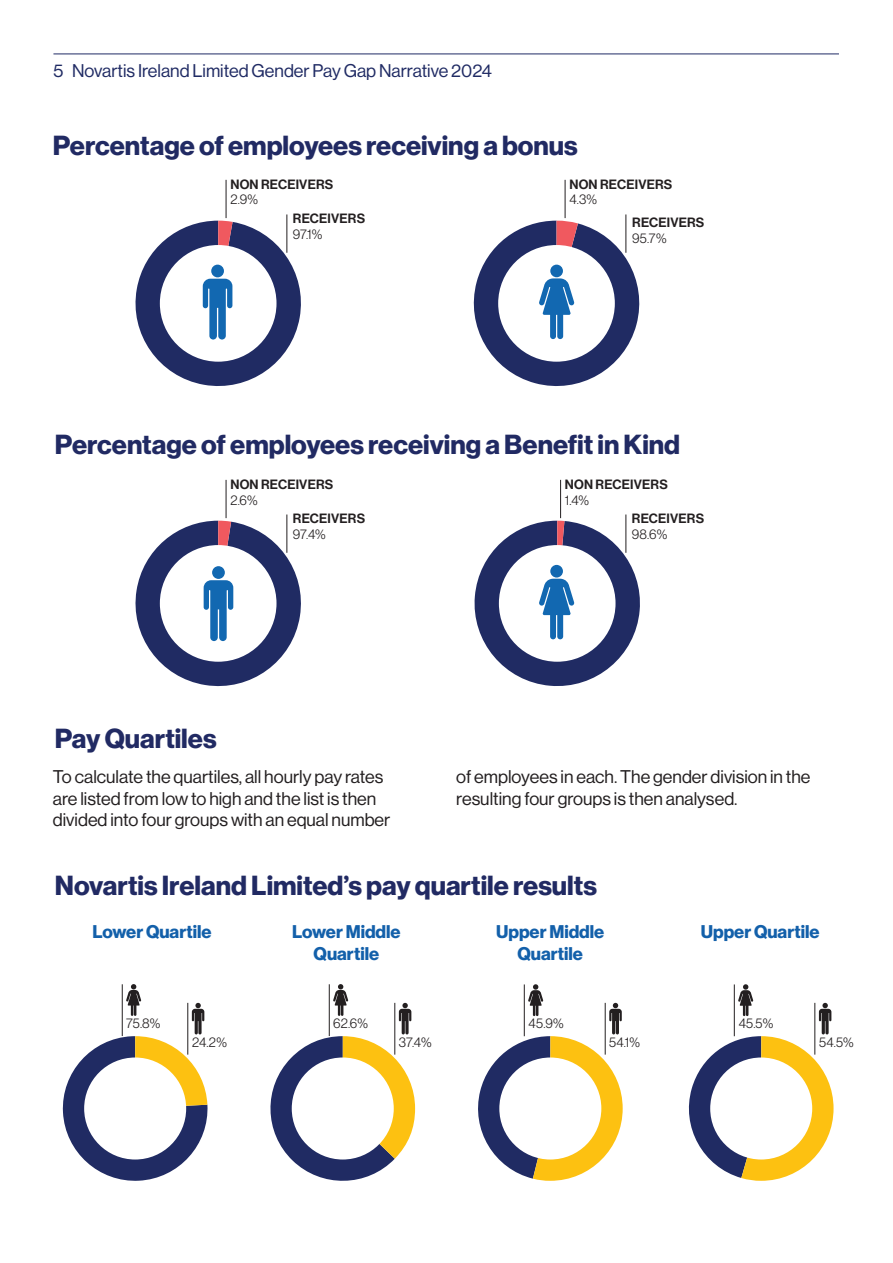
<style>
.page{position:relative;width:893px;height:1263px;background:#fff}
.page>*{position:absolute;margin:0;border:0;box-sizing:border-box;transform-origin:0 0}
.t1{font:700 27px "Volta Modern Display 75";color:#212a63}
.t2{font:18px/21.6px "Volta Modern Display 55 Roman";color:#231f20}
.t3{font:700 18px/21.6px "Volta Modern Display 75";color:#1360aa;text-align:center}
.t4{font:18px "Volta Modern Display 55 Roman";color:#202b64}
.t5{font:500 13.2px "Volta Modern Display 65";letter-spacing:.015em;color:#231f20}
.t6{font:300 13.2px "Volta Modern Display 45";letter-spacing:.01em;color:#231f20}
</style>
<div class="page">
<hr style="left:226px;top:180px;width:1px;height:38px;background:#231f20">
<hr style="left:286px;top:214px;width:1px;height:39px;background:#231f20">
<hr style="left:565px;top:180px;width:1px;height:38px;background:#231f20">
<hr style="left:625px;top:214px;width:1px;height:39px;background:#231f20">
<hr style="left:226px;top:480px;width:1px;height:38px;background:#231f20">
<hr style="left:286px;top:514px;width:1px;height:39px;background:#231f20">
<hr style="left:560px;top:480px;width:1px;height:38px;background:#231f20">
<hr style="left:625px;top:514px;width:1px;height:39px;background:#231f20">
<hr style="left:53px;top:54px;width:786px;height:1px;background:#202b64">
<svg style="left:135px;top:221px;width:166px;height:165px"></svg>
<svg style="left:135px;top:521px;width:166px;height:166px"></svg>
<svg style="left:473px;top:221px;width:167px;height:165px"></svg>
<svg style="left:474px;top:521px;width:166px;height:165px"></svg>
<svg style="left:62px;top:984px;width:146px;height:197px"></svg>
<svg style="left:270px;top:984px;width:145px;height:197px"></svg>
<svg style="left:478px;top:984px;width:145px;height:197px"></svg>
<svg style="left:688px;top:984px;width:145px;height:197px"></svg>
<p class="t4" style="left:53px;top:61px;width:440px">5 Novartis Ireland Limited Gender Pay Gap Narrative 2024</p>
<p class="t1" style="left:53px;top:130px;width:526px">Percentage of employees receiving a bonus</p>
<p class="t5" style="left:230px;top:176px;width:104px">NON RECEIVERS</p>
<p class="t6" style="left:230px;top:192px;width:29px">2.9%</p>
<p class="t5" style="left:293px;top:211px;width:74px">RECEIVERS</p>
<p class="t6" style="left:293px;top:227px;width:31px">97.1%</p>
<p class="t5" style="left:569px;top:176px;width:104px">NON RECEIVERS</p>
<p class="t6" style="left:569px;top:192px;width:29px">4.3%</p>
<p class="t5" style="left:632px;top:215px;width:74px">RECEIVERS</p>
<p class="t6" style="left:632px;top:231px;width:36px">95.7%</p>
<p class="t1" style="left:55px;top:429px;width:627px">Percentage of employees receiving a Benefit in Kind</p>
<p class="t5" style="left:230px;top:476px;width:104px">NON RECEIVERS</p>
<p class="t6" style="left:230px;top:492px;width:29px">2.6%</p>
<p class="t5" style="left:293px;top:511px;width:74px">RECEIVERS</p>
<p class="t6" style="left:293px;top:527px;width:34px">97.4%</p>
<p class="t1" style="left:55px;top:723px;width:163px">Pay Quartiles</p>
<p class="t5" style="left:565px;top:476px;width:104px">NON RECEIVERS</p>
<p class="t6" style="left:565px;top:492px;width:26px">1.4%</p>
<p class="t5" style="left:632px;top:511px;width:74px">RECEIVERS</p>
<p class="t6" style="left:632px;top:527px;width:37px">98.6%</p>
<p class="t2" style="left:53px;top:766px;width:339px">To calculate the quartiles, all hourly pay rates are listed from low to high and the list is then divided into four groups with an equal number</p>
<p class="t2" style="left:456px;top:766px;width:356px">of employees in each. The gender division in the resulting four groups is then analysed.</p>
<p class="t1" style="left:55px;top:869px;width:544px">Novartis Ireland Limited’s pay quartile results</p>
<p class="t3" style="left:92px;top:921px;width:121px">Lower Quartile</p>
<p class="t3" style="left:292px;top:921px;width:110px">Lower Middle<br>Quartile</p>
<p class="t3" style="left:496px;top:921px;width:110px">Upper Middle<br>Quartile</p>
<p class="t3" style="left:701px;top:921px;width:120px">Upper Quartile</p>
<p class="t6" style="left:126px;top:1016px;width:36px">75.8%</p>
<p class="t6" style="left:192px;top:1035px;width:36px">24.2%</p>
<p class="t6" style="left:333px;top:1016px;width:36px">62.6%</p>
<p class="t6" style="left:399px;top:1035px;width:34px">37.4%</p>
<p class="t6" style="left:529px;top:1016px;width:36px">45.9%</p>
<p class="t6" style="left:609px;top:1035px;width:33px">54.1%</p>
<p class="t6" style="left:739px;top:1016px;width:36px">45.5%</p>
<p class="t6" style="left:819px;top:1035px;width:36px">54.5%</p>
</div>
